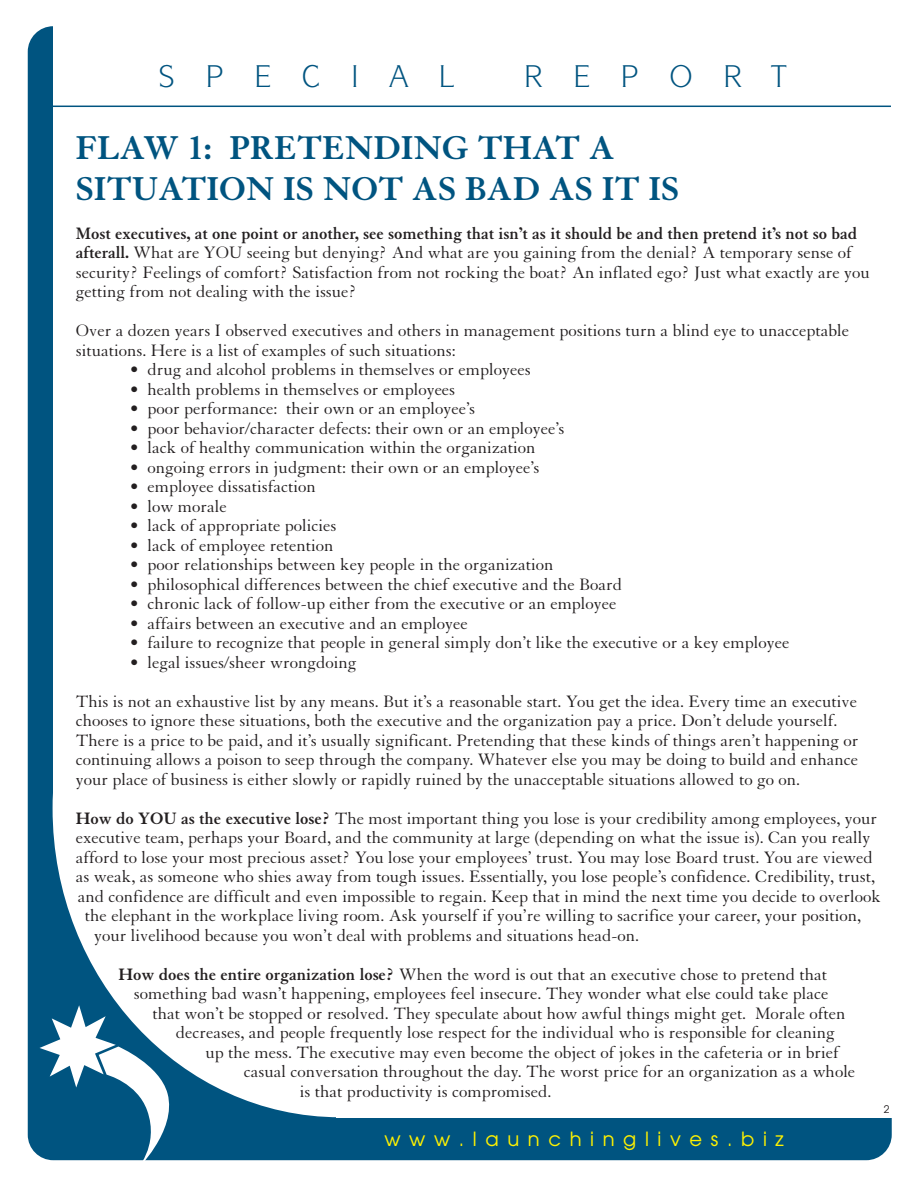
<style>
.page{position:relative;width:918px;height:1188px;background:#fff}
.page>*{position:absolute;margin:0;border:0;box-sizing:border-box;transform-origin:0 0}
.t1{font:700 36px/40.5px "Granjon";color:#005480}
.t2{font:19.5px "Avant Garde";letter-spacing:.445em;color:#fff200}
.t3{font:18px/19.5px "Granjon";color:#231f20}
.t4{font:10.5px "Avant Garde";color:#231f20}
.s1{font-weight:700}
</style>
<div class="page">
<div style="left:28px;top:26px;width:864px;height:1134px;background:#005480;border-radius:26px"></div>
<div style="left:53px;top:500px;width:574px;height:617px;background:#fff;border-radius:50%"></div>
<div style="left:53px;top:5px;width:865px;height:808px;background:#fff"></div>
<div style="left:337px;top:735px;width:581px;height:382px;background:#fff"></div>
<svg style="left:40px;top:1005px;width:129px;height:156px"></svg>
<hr style="left:47px;top:106px;width:844px;height:1px;background:#005480">
<h1 class="t1" style="left:76px;top:131px;width:605px">FLAW 1: PRETENDING THAT A<br>SITUATION IS NOT AS BAD AS IT IS</h1>
<p class="t3" style="left:76px;top:225px;width:796px"><span class="s1">Most executives, at one point or another, see something that isn’t as it should be and then pretend it’s not so bad afterall.</span> What are YOU seeing but denying? And what are you gaining from the denial? A temporary sense of security? Feelings of comfort? Satisfaction from not rocking the boat? An inflated ego? Just what exactly are you getting from not dealing with the issue?</p>
<p class="t3" style="left:76px;top:323px;width:775px">Over a dozen years I observed executives and others in management positions turn a blind eye to unacceptable situations. Here is a list of examples of such situations:</p>
<p class="t3" style="left:130px;top:362px;width:403px">• drug and alcohol problems in themselves or employees</p>
<p class="t3" style="left:130px;top:381px;width:327px">• health problems in themselves or employees</p>
<p class="t3" style="left:130px;top:401px;width:347px">• poor performance: their own or an employee’s</p>
<p class="t3" style="left:130px;top:420px;width:436px">• poor behavior/character defects: their own or an employee’s</p>
<p class="t3" style="left:130px;top:440px;width:407px">• lack of healthy communication within the organization</p>
<p class="t3" style="left:130px;top:459px;width:411px">• ongoing errors in judgment: their own or an employee’s</p>
<p class="t3" style="left:130px;top:479px;width:188px">• employee dissatisfaction</p>
<p class="t3" style="left:130px;top:498px;width:99px">• low morale</p>
<p class="t3" style="left:130px;top:518px;width:208px">• lack of appropriate policies</p>
<p class="t3" style="left:130px;top:537px;width:205px">• lack of employee retention</p>
<p class="t3" style="left:130px;top:557px;width:425px">• poor relationships between key people in the organization</p>
<p class="t3" style="left:130px;top:576px;width:494px">• philosophical differences between the chief executive and the Board</p>
<p class="t3" style="left:130px;top:596px;width:488px">• chronic lack of follow-up either from the executive or an employee</p>
<p class="t3" style="left:130px;top:615px;width:340px">• affairs between an executive and an employee</p>
<p class="t3" style="left:130px;top:635px;width:661px">• failure to recognize that people in general simply don’t like the executive or a key employee</p>
<p class="t3" style="left:76px;top:644px;width:783px;line-height:39px;text-indent:54px">• legal issues/sheer wrongdoing<br>This is not an exhaustive list by any means. But it’s a reasonable start. You get the idea. Every time an executive</p>
<p class="t3" style="left:76px;top:713px;width:784px">chooses to ignore these situations, both the executive and the organization pay a price. Don’t delude yourself.<br>There is a price to be paid, and it’s usually significant. Pretending that these kinds of things aren’t happening or continuing allows a poison to seep through the company. Whatever else you may be doing to build and enhance your place of business is either slowly or rapidly ruined by the unacceptable situations allowed to go on.</p>
<p class="t3" style="left:76px;top:810px;width:803px"><span class="s1">How do YOU as the executive lose?</span> The most important thing you lose is your credibility among employees, your</p>
<p class="t3" style="left:76px;top:830px;width:796px">executive team, perhaps your Board, and the community at large (depending on what the issue is). Can you really</p>
<p class="t3" style="left:76px;top:849px;width:799px">afford to lose your most precious asset? You lose your employees’ trust. You may lose Board trust. You are viewed</p>
<p class="t3" style="left:76px;top:869px;width:801px">as weak, as someone who shies away from tough issues. Essentially, you lose people’s confidence. Credibility, trust,</p>
<p class="t3" style="left:78px;top:888px;width:805px">and confidence are difficult and even impossible to regain. Keep that in mind the next time you decide to overlook</p>
<p class="t3" style="left:85px;top:908px;width:778px">the elephant in the workplace living room. Ask yourself if you’re willing to sacrifice your career, your position,</p>
<p class="t3" style="left:94px;top:927px;width:547px">your livelihood because you won’t deal with problems and situations head-on.</p>
<p class="t3" style="left:118px;top:966px;width:710px"><span class="s1">How does the entire organization lose?</span> When the word is out that an executive chose to pretend that</p>
<p class="t3" style="left:134px;top:986px;width:696px">something bad wasn’t happening, employees feel insecure. They wonder what else could take place</p>
<p class="t3" style="left:152px;top:1005px;width:695px">that won’t be stopped or resolved. They speculate about how awful things might get. Morale often</p>
<p class="t3" style="left:176px;top:1025px;width:660px">decreases, and people frequently lose respect for the individual who is responsible for cleaning</p>
<p class="t3" style="left:205px;top:1044px;width:635px">up the mess. The executive may even become the object of jokes in the cafeteria or in brief</p>
<p class="t3" style="left:244px;top:1064px;width:613px">casual conversation throughout the day. The worst price for an organization as a whole</p>
<p class="t3" style="left:300px;top:1083px;width:253px">is that productivity is compromised.</p>
<p class="t2" style="left:384px;top:1131px;width:401px">www.launchinglives.biz</p>
<p class="t4" style="left:884px;top:1106px;width:7px">2</p>
</div>
